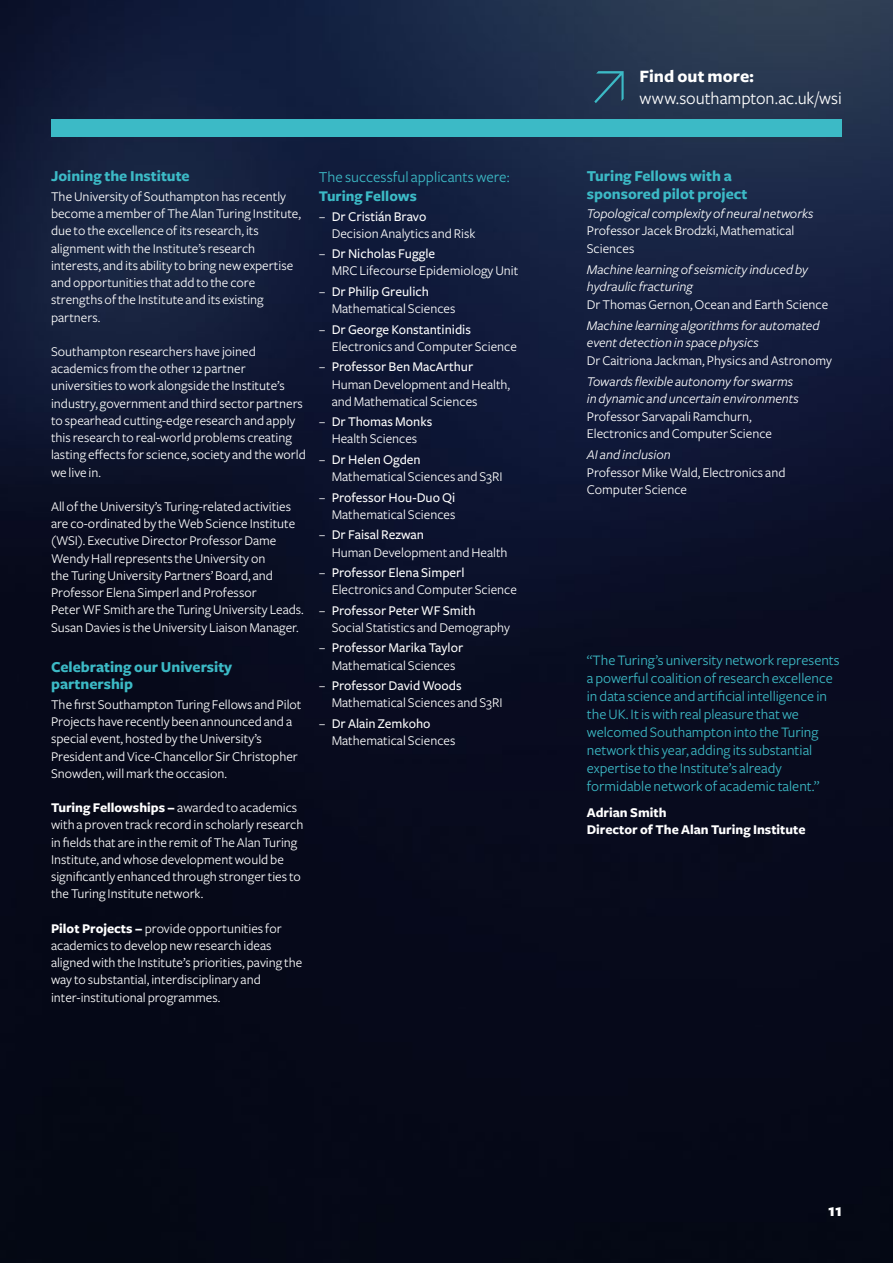
<style>
.page{position:relative;width:893px;height:1263px;background:#fff}
.page>*{position:absolute;margin:0;border:0;box-sizing:border-box;transform-origin:0 0}
.t1{font:18px "Freight Sans";letter-spacing:-.005em;color:#fff}
.t2{font:700 18px "Freight Sans";color:#fff}
.t3{font:700 15.75px/17.2px "Freight Sans";color:#3cbac6}
.t4{font:15.75px "Freight Sans";color:#3cbac6}
.t5{font:700 15.3px "Freight Sans";color:#3cbac6}
.t6{font:15px/18px "Freight Sans";color:#3cbac6}
.t7{font:13.8px/17.2px "Freight Sans";color:#fff}
.t8{font:italic 13.8px/17.2px "Freight Sans";color:#fff}
.t9{font:700 13.8px/17.2px "Freight Sans";color:#fff}
.s1{font-weight:700}
.s2{font-weight:500}
</style>
<div class="page">
<img style="left:0;top:0;width:893px;height:1263px">
<div style="left:51px;top:119px;width:791px;height:17px;background:#3cbac6"></div>
<svg style="left:594px;top:71px;width:30px;height:32px"></svg>
<p class="t3" style="left:51px;top:168px;width:140px">Joining the Institute</p>
<p class="t7" style="left:51px;top:188px;width:252px">The University of Southampton has recently become a member of The Alan Turing Institute, due to the excellence of its research, its alignment with the Institute’s research interests, and its ability to bring new expertise and opportunities that add to the core strengths of the Institute and its existing partners.</p>
<p class="t7" style="left:51px;top:343px;width:256px">Southampton researchers have joined academics from the other 12 partner universities to work alongside the Institute’s industry, government and third sector partners to spearhead cutting-edge research and apply this research to real-world problems creating lasting effects for science, society and the world we live in.</p>
<p class="t7" style="left:51px;top:498px;width:254px">All of the University’s Turing-related activities are co-ordinated by the Web Science Institute (WSI). Executive Director Professor Dame Wendy Hall represents the University on<br>the Turing University Partners’ Board, and Professor Elena Simperl and Professor<br>Peter WF Smith are the Turing University Leads.<br>Susan Davies is the University Liaison Manager.</p>
<p class="t3" style="left:51px;top:659px;width:183px">Celebrating our University partnership</p>
<p class="t7" style="left:51px;top:696px;width:252px">The first Southampton Turing Fellows and Pilot Projects have recently been announced and a special event, hosted by the University’s President and Vice-Chancellor Sir Christopher Snowden, will mark the occasion.</p>
<p class="t7" style="left:51px;top:799px;width:254px"><span class="s1">Turing Fellowships –</span> awarded to academics with a proven track record in scholarly research in fields that are in the remit of The Alan Turing Institute, and whose development would be significantly enhanced through stronger ties to the Turing Institute network.</p>
<p class="t7" style="left:51px;top:920px;width:253px"><span class="s1">Pilot Projects –</span> provide opportunities for academics to develop new research ideas aligned with the Institute’s priorities, paving the way to substantial, interdisciplinary and inter-institutional programmes.</p>
<p class="t4" style="left:319px;top:168px;width:192px">The successful applicants were:</p>
<p class="t5" style="left:319px;top:188px;width:99px">Turing Fellows</p>
<p class="t7" style="left:332px;top:208px;width:145px;text-indent:-13px">− <span class="s2">Dr Cristián Bravo<br></span>Decision Analytics and Risk</p>
<p class="t7" style="left:332px;top:245px;width:188px;text-indent:-13px">− <span class="s2">Dr Nicholas Fuggle<br></span>MRC Lifecourse Epidemiology Unit</p>
<p class="t7" style="left:332px;top:283px;width:125px;text-indent:-13px">− <span class="s2">Dr Philip Greulich<br></span>Mathematical Sciences</p>
<p class="t7" style="left:332px;top:321px;width:187px;text-indent:-13px">− <span class="s2">Dr George Konstantinidis<br></span>Electronics and Computer Science</p>
<p class="t7" style="left:332px;top:358px;width:180px;text-indent:-13px">− <span class="s2">Professor Ben MacArthur<br></span>Human Development and Health, and Mathematical Sciences</p>
<p class="t7" style="left:319px;top:413px;width:115px;text-align:center">− <span class="s2">Dr Thomas Monks<br></span>Health Sciences</p>
<p class="t7" style="left:332px;top:451px;width:172px;text-indent:-13px">− <span class="s2">Dr Helen Ogden<br></span>Mathematical Sciences and S3RI</p>
<p class="t7" style="left:319px;top:489px;width:138px;text-align:right">− <span class="s2">Professor Hou-Duo Qi<br></span>Mathematical Sciences</p>
<p class="t7" style="left:332px;top:526px;width:177px;text-indent:-13px">− <span class="s2">Dr Faisal Rezwan<br></span>Human Development and Health</p>
<p class="t7" style="left:332px;top:564px;width:187px;text-indent:-13px">− <span class="s2">Professor Elena Simperl<br></span>Electronics and Computer Science</p>
<p class="t7" style="left:332px;top:602px;width:180px;text-indent:-13px">− <span class="s2">Professor Peter WF Smith<br></span>Social Statistics and Demography</p>
<p class="t7" style="left:319px;top:639px;width:146px;text-align:center">− <span class="s2">Professor Marika Taylor<br></span>Mathematical Sciences</p>
<p class="t7" style="left:332px;top:677px;width:172px;text-indent:-13px">− <span class="s2">Professor David Woods<br></span>Mathematical Sciences and S3RI</p>
<p class="t7" style="left:332px;top:715px;width:125px;text-indent:-13px">− <span class="s2">Dr Alain Zemkoho<br></span>Mathematical Sciences</p>
<h1 class="t2" style="left:639px;top:66px;width:116px">Find out more:</h1>
<h1 class="t1" style="left:639px;top:89px;width:204px">www.southampton.ac.uk/wsi</h1>
<p class="t3" style="left:587px;top:168px;width:162px">Turing Fellows with a sponsored pilot project</p>
<p class="t8" style="left:587px;top:205px;width:228px">Topological complexity of neural networks</p>
<p class="t7" style="left:587px;top:222px;width:209px">Professor Jacek Brodzki, Mathematical<br>Sciences</p>
<p class="t8" style="left:587px;top:261px;width:223px">Machine learning of seismicity induced by hydraulic fracturing</p>
<p class="t7" style="left:587px;top:296px;width:243px">Dr Thomas Gernon, Ocean and Earth Science</p>
<p class="t8" style="left:587px;top:317px;width:234px">Machine learning algorithms for automated event detection in space physics</p>
<p class="t7" style="left:587px;top:352px;width:247px">Dr Caitriona Jackman, Physics and Astronomy</p>
<p class="t8" style="left:587px;top:373px;width:213px">Towards flexible autonomy for swarms in dynamic and uncertain environments</p>
<p class="t7" style="left:587px;top:408px;width:187px">Professor Sarvapali Ramchurn,<br>Electronics and Computer Science</p>
<p class="t8" style="left:587px;top:446px;width:85px">AI and inclusion</p>
<p class="t7" style="left:587px;top:464px;width:200px">Professor Mike Wald, Electronics and<br>Computer Science</p>
<p class="t6" style="left:587px;top:652px;width:254px">“The Turing’s university network represents a powerful coalition of research excellence in data science and artificial intelligence in the UK. It is with real pleasure that we welcomed Southampton into the Turing network this year, adding its substantial expertise to the Institute’s already formidable network of academic talent.”</p>
<p class="t9" style="left:587px;top:804px;width:220px">Adrian Smith<br>Director of The Alan Turing Institute</p>
<h1 class="t2" style="left:828px;top:1201px;width:15px">11</h1>
</div>
